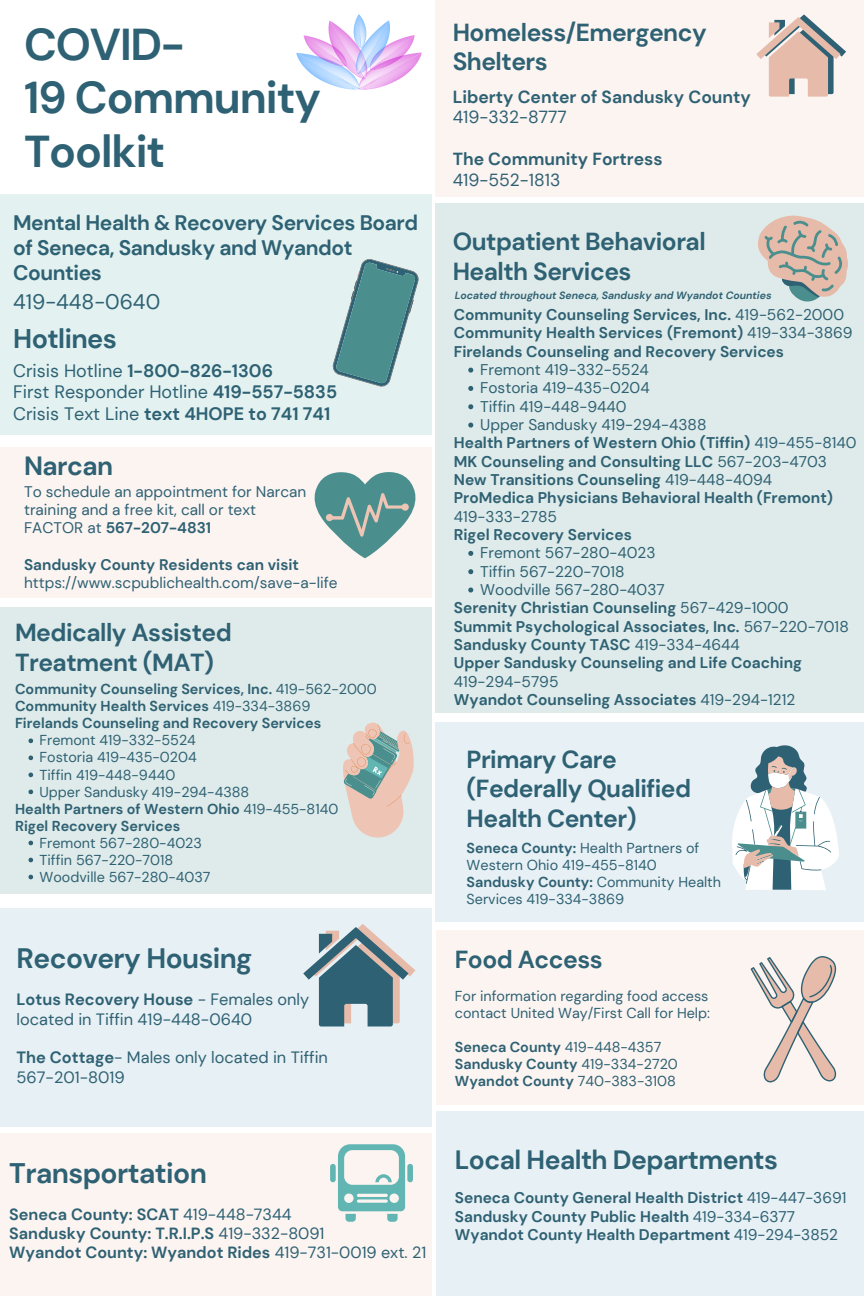
<style>
.page{position:relative;width:864px;height:1296px;background:#fff}
.page>*{position:absolute;margin:0;border:0;box-sizing:border-box;transform-origin:0 0}
.t1{font:700 44.6px/53.5px "DM Sans";letter-spacing:-.025em;color:#2e6173}
.t2{font:700 28.3px "DM Sans";letter-spacing:-.02em;color:#2e6173}
.t3{font:700 28.05px "DM Sans";letter-spacing:-.02em;color:#2e6173}
.t4{font:700 27px "DM Sans";letter-spacing:-.02em;color:#2e6173}
.t5{font:700 26.45px "DM Sans";letter-spacing:-.02em;color:#2e6173}
.t6{font:700 26.35px "DM Sans";letter-spacing:-.02em;color:#2e6173}
.t7{font:700 24.65px/29.4px "DM Sans";letter-spacing:-.02em;color:#2e6173}
.t8{font:700 21px/25px "DM Sans";letter-spacing:-.02em;color:#2e6173}
.t9{font:21px "DM Sans";color:#2e6173}
.t10{font:18px/21.5px "DM Sans";color:#2e6173}
.t11{font:700 17.5px "DM Sans";color:#2e6173}
.t12{font:17.5px "DM Sans";color:#2e6173}
.t13{font:16.4px/19.4px "DM Sans";color:#2e6173}
.t14{font:700 16.2px/19.2px "DM Sans";color:#2e6173}
.t15{font:700 15.5px/18.4px "DM Sans";color:#2e6173}
.t16{font:15.5px/18.4px "DM Sans";color:#2e6173}
.t17{font:700 15.45px/18.3px "DM Sans";color:#2e6173}
.t18{font:15.35px/18.2px "DM Sans";color:#2e6173}
.t19{font:700 15.35px "DM Sans";color:#2e6173}
.t20{font:14.35px/17px "DM Sans";color:#2e6173}
.t21{font:700 14.35px/17px "DM Sans";color:#2e6173}
.t22{font:italic 700 10.5px "DM Sans";color:#2e6173}
.s1{font-weight:700}
.s2{font-weight:400}
</style>
<div class="page">
<div style="left:0;top:447px;width:432px;height:151px;background:#fcf4f1"></div>
<div style="left:0;top:607px;width:432px;height:287px;background:#dfebea"></div>
<div style="left:435px;top:203px;width:429px;height:510px;background:#dfebea"></div>
<div style="left:435px;top:722px;width:429px;height:200px;background:#e7f0f4"></div>
<div style="left:436px;top:931px;width:428px;height:174px;background:#fcf4f1"></div>
<div style="left:0;top:908px;width:432px;height:219px;background:#e7f0f4"></div>
<div style="left:0;top:195px;width:432px;height:240px;background:#e3f2f1"></div>
<svg style="left:343px;top:722px;width:71px;height:116px"></svg>
<div style="left:435px;top:0;width:429px;height:196px;background:#fcf4f1"></div>
<img style="left:297px;top:15px;width:124px;height:75px">
<div style="left:0;top:1133px;width:432px;height:163px;background:#fcf4f1"></div>
<div style="left:436px;top:1111px;width:428px;height:185px;background:#e7f0f4"></div>
<svg style="left:332px;top:259px;width:87px;height:128px"></svg>
<svg style="left:303px;top:924px;width:112px;height:102px"></svg>
<svg style="left:338px;top:1144px;width:67px;height:78px"></svg>
<div style="left:330px;top:1164px;width:6px;height:18px;background:#61b6b3;border-radius:3px"></div>
<div style="left:407px;top:1164px;width:6px;height:18px;background:#61b6b3;border-radius:3px"></div>
<svg style="left:758px;top:215px;width:91px;height:87px"></svg>
<svg style="left:751px;top:956px;width:86px;height:127px"></svg>
<svg style="left:732px;top:745px;width:107px;height:145px"></svg>
<svg style="left:315px;top:472px;width:100px;height:86px"></svg>
<svg style="left:28px;top:739px;width:5px;height:4px"></svg>
<svg style="left:28px;top:756px;width:5px;height:4px"></svg>
<svg style="left:28px;top:773px;width:5px;height:4px"></svg>
<svg style="left:28px;top:790px;width:5px;height:4px"></svg>
<svg style="left:28px;top:841px;width:5px;height:4px"></svg>
<svg style="left:28px;top:858px;width:5px;height:4px"></svg>
<svg style="left:28px;top:875px;width:5px;height:4px"></svg>
<svg style="left:468px;top:368px;width:5px;height:5px"></svg>
<svg style="left:468px;top:386px;width:5px;height:5px"></svg>
<svg style="left:468px;top:404px;width:5px;height:5px"></svg>
<svg style="left:468px;top:423px;width:5px;height:5px"></svg>
<svg style="left:468px;top:551px;width:5px;height:5px"></svg>
<svg style="left:468px;top:569px;width:5px;height:5px"></svg>
<svg style="left:468px;top:588px;width:5px;height:5px"></svg>
<svg style="left:756px;top:15px;width:90px;height:82px"></svg>
<h1 class="t1" style="left:24px;top:18px;width:298px">COVID-<br>19 Community<br>Toolkit</h1>
<h3 class="t7" style="left:453px;top:18px;width:256px">Homeless/Emergency<br>Shelters</h3>
<p class="t11" style="left:453px;top:85px;width:300px">Liberty Center of Sandusky County</p>
<p class="t12" style="left:453px;top:106px;width:115px">419-332-8777</p>
<p class="t11" style="left:453px;top:148px;width:211px">The Community Fortress</p>
<p class="t12" style="left:453px;top:168px;width:109px">419-552-1813</p>
<h3 class="t8" style="left:13px;top:210px;width:406px">Mental Health &amp; Recovery Services Board of Seneca, Sandusky and Wyandot<br>Counties</h3>
<h3 class="t9" style="left:13px;top:289px;width:149px">419-448-0640</h3>
<h3 class="t4" style="left:13px;top:321px;width:105px">Hotlines</h3>
<p class="t10" style="left:13px;top:360px;width:326px">Crisis Hotline <span class="s1">1-800-826-1306<br></span>First Responder Hotline <span class="s1">419-557-5835<br></span>Crisis Text Line <span class="s1">text 4HOPE to 741 741</span></p>
<h3 class="t6" style="left:24px;top:449px;width:90px">Narcan</h3>
<p class="t18" style="left:24px;top:482px;width:284px">To schedule an appointment for Narcan training and a free kit, call or text<br>FACTOR at <span class="s1">567-207-4831</span></p>
<p class="t19" style="left:24px;top:554px;width:276px">Sandusky County Residents can visit</p>
<p class="t18" style="left:24px;top:573px;width:315px">https://www.scpublichealth.com/save-a-life</p>
<h3 class="t7" style="left:15px;top:618px;width:218px">Medically Assisted<br>Treatment (MAT)</h3>
<p class="t21" style="left:15px;top:681px;width:363px">Community Counseling Services, Inc. <span class="s2">419-562-2000<br></span>Community Health Services <span class="s2">419-334-3869<br></span>Firelands Counseling and Recovery Services</p>
<p class="t20" style="left:40px;top:732px;width:211px">Fremont 419-332-5524<br>Fostoria 419-435-0204<br>Tiffin 419-448-9440<br>Upper Sandusky 419-294-4388</p>
<p class="t20" style="left:40px;top:834px;width:173px">Fremont 567-280-4023<br>Tiffin 567-220-7018<br>Woodville 567-280-4037</p>
<p class="t21" style="left:15px;top:800px;width:325px">Health Partners of Western Ohio <span class="s2">419-455-8140<br></span>Rigel Recovery Services</p>
<h3 class="t3" style="left:17px;top:941px;width:237px">Recovery Housing</h3>
<p class="t13" style="left:17px;top:990px;width:294px"><span class="s1">Lotus Recovery House</span> - Females only located in Tiffin 419-448-0640</p>
<p class="t13" style="left:17px;top:1048px;width:313px"><span class="s1">The Cottage</span>- Males only located in Tiffin<br>567-201-8019</p>
<h2 class="t2" style="left:9px;top:1155px;width:199px">Transportation</h2>
<p class="t14" style="left:9px;top:1205px;width:418px">Seneca County: SCAT <span class="s2">419-448-7344<br></span>Sandusky County: T.R.I.P.S <span class="s2">419-332-8091<br></span>Wyandot County: Wyandot Rides <span class="s2">419-731-0019 ext. 21</span></p>
<h3 class="t7" style="left:453px;top:227px;width:255px">Outpatient Behavioral<br>Health Services</h3>
<p class="t22" style="left:455px;top:289px;width:318px">Located throughout Seneca, Sandusky and Wyandot Counties</p>
<p class="t15" style="left:454px;top:306px;width:400px">Community Counseling Services, Inc. <span class="s2">419-562-2000<br></span>Community Health Services (Fremont) <span class="s2">419-334-3869<br></span>Firelands Counseling and Recovery Services</p>
<p class="t16" style="left:480px;top:361px;width:228px">Fremont 419-332-5524<br>Fostoria 419-435-0204<br>Tiffin 419-448-9440<br>Upper Sandusky 419-294-4388</p>
<p class="t15" style="left:454px;top:434px;width:404px">Health Partners of Western Ohio (Tiffin) <span class="s2">419-455-8140<br></span>MK Counseling and Consulting LLC <span class="s2">567-203-4703<br></span>New Transitions Counseling <span class="s2">419-448-4094<br></span>ProMedica Physicians Behavioral Health (Fremont)</p>
<p class="t16" style="left:454px;top:507px;width:105px">419-333-2785</p>
<p class="t15" style="left:454px;top:526px;width:180px">Rigel Recovery Services</p>
<p class="t16" style="left:480px;top:544px;width:186px">Fremont 567-280-4023<br>Tiffin 567-220-7018<br>Woodville 567-280-4037</p>
<p class="t15" style="left:454px;top:599px;width:396px">Serenity Christian Counseling <span class="s2">567-429-1000<br></span>Summit Psychological Associates, Inc. <span class="s2">567-220-7018<br></span>Sandusky County TASC <span class="s2">419-334-4644<br></span>Upper Sandusky Counseling and Life Coaching</p>
<p class="t15" style="left:454px;top:672px;width:343px"><span class="s2">419-294-5795<br></span>Wyandot Counseling Associates <span class="s2">419-294-1212</span></p>
<h3 class="t7" style="left:467px;top:745px;width:226px">Primary Care (Federally Qualified<br>Health Center)</h3>
<p class="t20" style="left:467px;top:840px;width:256px"><span class="s1">Seneca County:</span> Health Partners of<br>Western Ohio 419-455-8140<br><span class="s1">Sandusky County:</span> Community Health<br>Services 419-334-3869</p>
<h3 class="t7" style="left:455px;top:945px;width:149px">Food Access</h3>
<p class="t20" style="left:455px;top:987px;width:257px">For information regarding food access contact United Way/First Call for Help:</p>
<p class="t21" style="left:455px;top:1038px;width:225px">Seneca County <span class="s2">419-448-4357<br></span>Sandusky County <span class="s2">419-334-2720<br></span>Wyandot County <span class="s2">740-383-3108</span></p>
<h3 class="t5" style="left:455px;top:1143px;width:325px">Local Health Departments</h3>
<p class="t17" style="left:455px;top:1189px;width:393px">Seneca County General Health District <span class="s2">419-447-3691<br></span>Sandusky County Public Health <span class="s2">419-334-6377<br></span>Wyandot County Health Department <span class="s2">419-294-3852</span></p>
</div>
